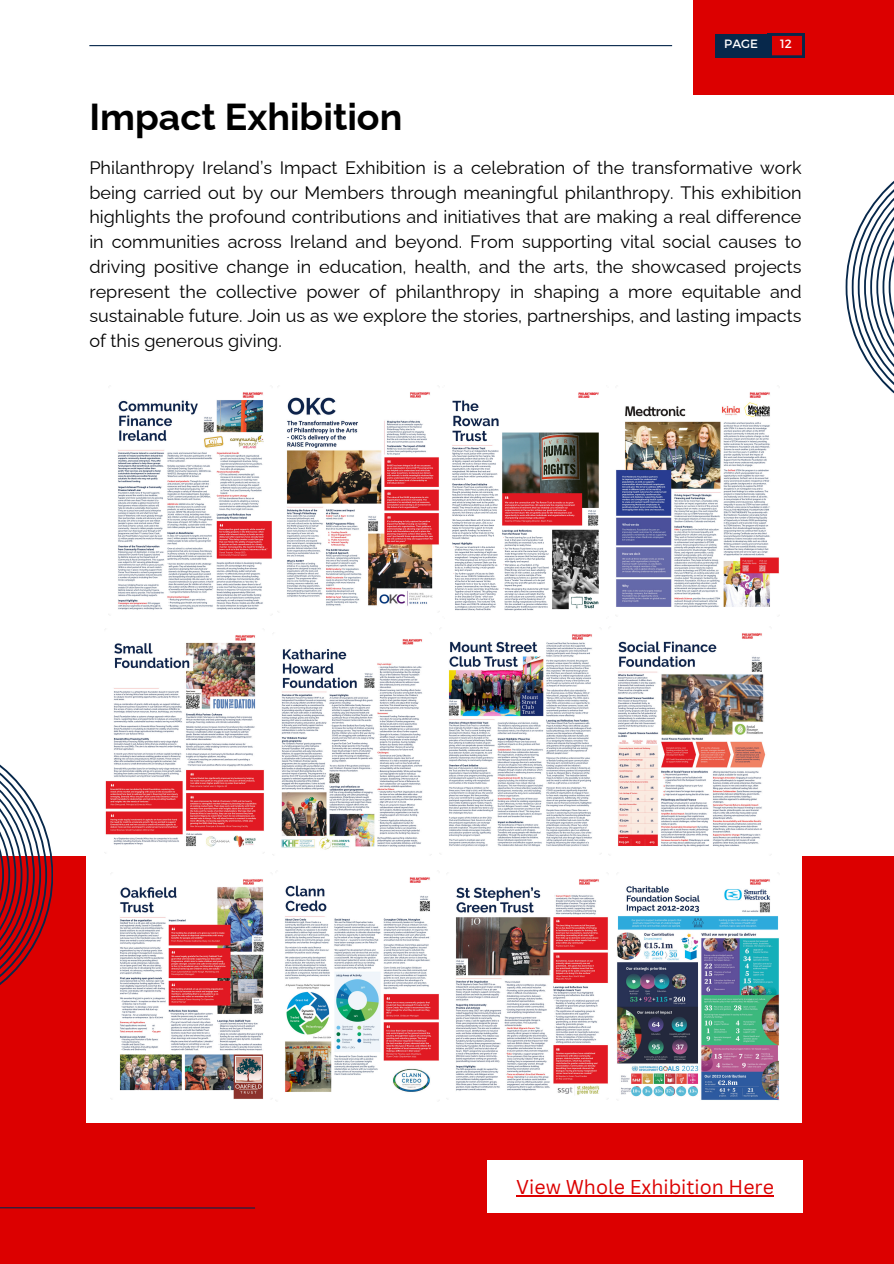
<style>
.page{position:relative;width:894px;height:1264px;background:#fff}
.page>*{position:absolute;margin:0;border:0;box-sizing:border-box;transform-origin:0 0}
.t1{font:700 37.5px "Raleway";color:#000}
.t2{font:19.5px "Canva Sans";color:#dc0000}
.t3{font:18px/24.8px "Raleway";color:#000;text-align:justify}
.t4{font:12px "Montserrat";color:#fff}
</style>
<div class="page">
<div style="left:0;top:856px;width:893px;height:407px;background:#dc0000"></div>
<div style="left:87px;top:831px;width:714px;height:292px;background:#fff"></div>
<div style="left:692px;top:0;width:201px;height:94px;background:#dc0000"></div>
<div style="left:715px;top:34px;width:56px;height:24px;background:#07284b"></div>
<svg style="left:771px;top:34px;width:33px;height:23px"></svg>
<hr style="left:89px;top:45px;width:583px;height:1px;background:#07284b">
<svg style="left:0;top:1207px;width:255px;height:2px"></svg>
<svg style="left:845px;top:181px;width:48px;height:212px"></svg>
<svg style="left:0;top:764px;width:53px;height:221px"></svg>
<img style="left:105px;top:635px;width:159px;height:212px">
<img style="left:618px;top:633px;width:148px;height:214px">
<img style="left:616px;top:392px;width:163px;height:216px">
<img style="left:272px;top:639px;width:151px;height:216px">
<img style="left:452px;top:392px;width:147px;height:219px">
<img style="left:446px;top:879px;width:162px;height:220px">
<img style="left:617px;top:879px;width:162px;height:221px">
<img style="left:277px;top:392px;width:162px;height:220px">
<img style="left:119px;top:879px;width:154px;height:220px">
<img style="left:439px;top:634px;width:153px;height:220px">
<img style="left:285px;top:877px;width:154px;height:215px">
<img style="left:108px;top:392px;width:164px;height:223px">
<div style="left:487px;top:1160px;width:315px;height:53px;background:#fff"></div>
<hr style="left:516px;top:1195px;width:257px;height:1px;background:#dc0000">
<p class="t4" style="left:724px;top:36px;width:35px">PAGE</p>
<p class="t4" style="left:779px;top:36px;width:13px">12</p>
<p class="t1" style="left:89px;top:94px;width:314px">Impact Exhibition</p>
<p class="t3" style="left:89px;top:155px;width:713px">Philanthropy Ireland’s Impact Exhibition is a celebration of the transformative work being carried out by our Members through meaningful philanthropy. This exhibition highlights the profound contributions and initiatives that are making a real difference in communities across Ireland and beyond. From supporting vital social causes to driving positive change in education, health, and the arts, the showcased projects represent the collective power of philanthropy in shaping a more equitable and sustainable future. Join us as we explore the stories, partnerships, and lasting impacts of this generous giving.</p>
<p class="t2" style="left:516px;top:1173px;width:259px">View Whole Exhibition Here</p>
</div>
